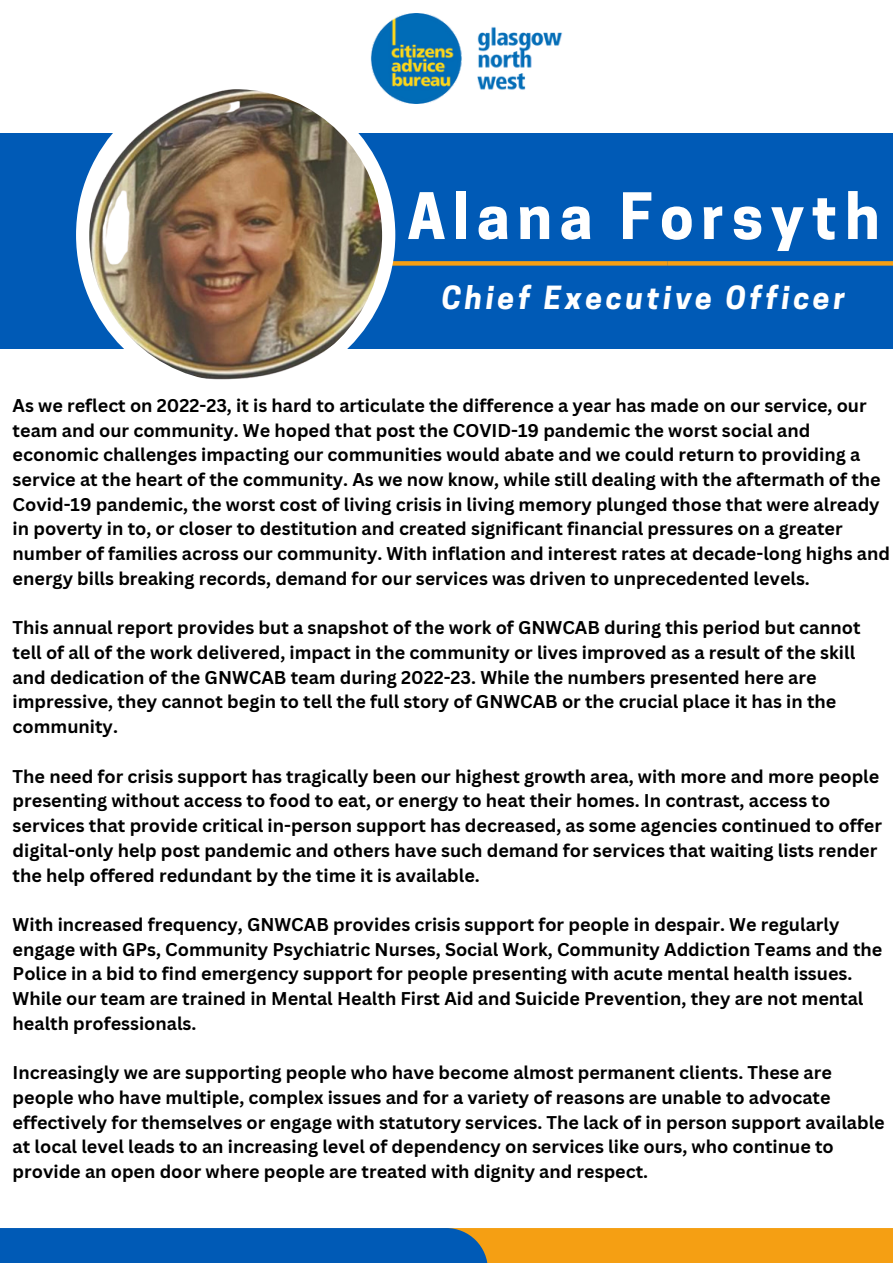
<style>
.page{position:relative;width:893px;height:1264px;background:#fff}
.page>*{position:absolute;margin:0;border:0;box-sizing:border-box;transform-origin:0 0}
.t1{font:700 60px "Cooper Hewitt";letter-spacing:.125em;color:#fff}
.t2{font:italic 700 30px "Cooper Hewitt";letter-spacing:.125em;color:#fff}
.t3{font:700 18px/24.8px "Canva Sans";color:#000}
</style>
<div class="page">
<div style="left:0;top:134px;width:892px;height:215px;background:#005ab6"></div>
<div style="left:382px;top:261px;width:285px;height:5px;background:#f59f13"></div>
<div style="left:76px;top:75px;width:319px;height:319px;background:#fff;border-radius:50%"></div>
<img style="left:89px;top:89px;width:293px;height:293px;border-radius:50%">
<div style="left:405px;top:1227px;width:487px;height:35px;background:#f59f13"></div>
<div style="left:0;top:1227px;width:488px;height:35px;background:#005ab6"></div>
<img style="left:370px;top:14px;width:193px;height:90px">
<div style="left:667px;top:261px;width:225px;height:5px;background:#f59f13"></div>
<p class="t1" style="left:407px;top:194px;width:474px">Alana Forsyth</p>
<p class="t2" style="left:441px;top:287px;width:405px">Chief Executive Officer</p>
<p class="t3" style="left:13px;top:392px;width:878px">As we reflect on 2022-23, it is hard to articulate the difference a year has made on our service, our team and our community. We hoped that post the COVID-19 pandemic the worst social and economic challenges impacting our communities would abate and we could return to providing a service at the heart of the community. As we now know, while still dealing with the aftermath of the Covid-19 pandemic, the worst cost of living crisis in living memory plunged those that were already in poverty in to, or closer to destitution and created significant financial pressures on a greater number of families across our community. With inflation and interest rates at decade-long highs and energy bills breaking records, demand for our services was driven to unprecedented levels.</p>
<p class="t3" style="left:13px;top:615px;width:849px">This annual report provides but a snapshot of the work of GNWCAB during this period but cannot tell of all of the work delivered, impact in the community or lives improved as a result of the skill and dedication of the GNWCAB team during 2022-23. While the numbers presented here are impressive, they cannot begin to tell the full story of GNWCAB or the crucial place it has in the community.</p>
<p class="t3" style="left:13px;top:763px;width:870px">The need for crisis support has tragically been our highest growth area, with more and more people presenting without access to food to eat, or energy to heat their homes. In contrast, access to services that provide critical in-person support has decreased, as some agencies continued to offer digital-only help post pandemic and others have such demand for services that waiting lists render the help offered redundant by the time it is available.</p>
<p class="t3" style="left:13px;top:911px;width:871px">With increased frequency, GNWCAB provides crisis support for people in despair. We regularly engage with GPs, Community Psychiatric Nurses, Social Work, Community Addiction Teams and the Police in a bid to find emergency support for people presenting with acute mental health issues.<br>While our team are trained in Mental Health First Aid and Suicide Prevention, they are not mental health professionals.</p>
<p class="t3" style="left:13px;top:1059px;width:873px">Increasingly we are supporting people who have become almost permanent clients. These are people who have multiple, complex issues and for a variety of reasons are unable to advocate effectively for themselves or engage with statutory services. The lack of in person support available at local level leads to an increasing level of dependency on services like ours, who continue to provide an open door where people are treated with dignity and respect.</p>
</div>
